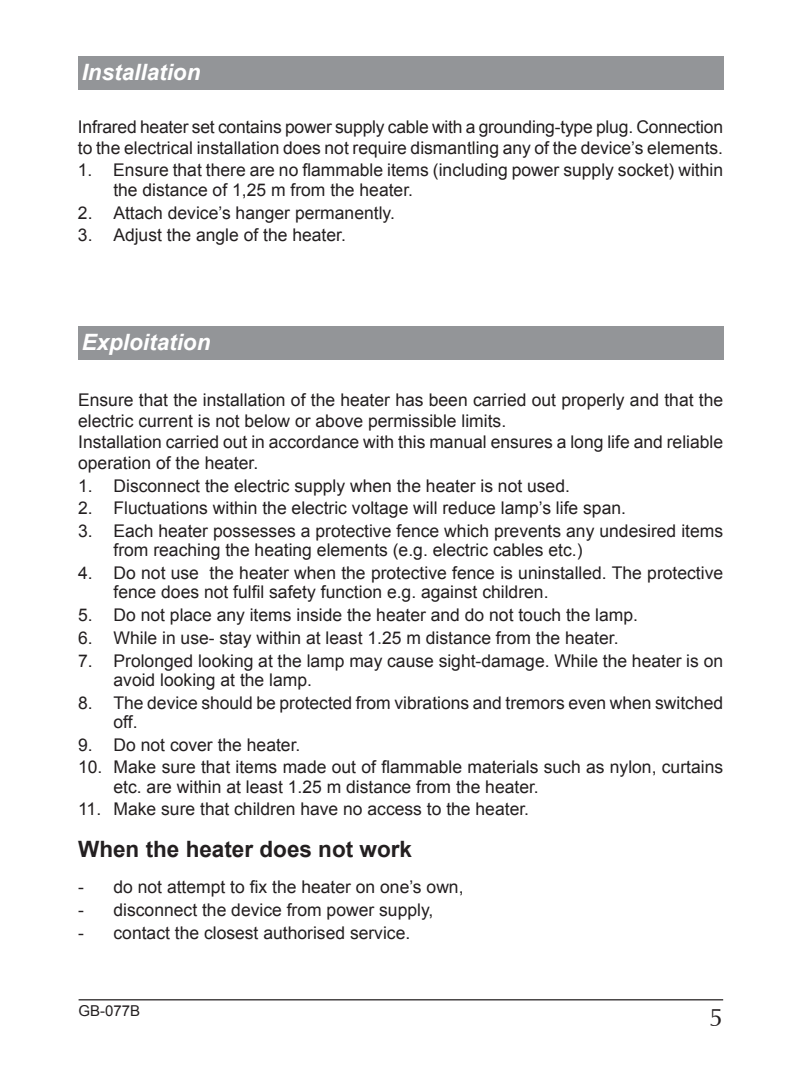
<style>
.page{position:relative;width:787px;height:1092px;background:#fff}
.page>*{position:absolute;margin:0;border:0;box-sizing:border-box;transform-origin:0 0}
.t1{font:25px "Ottawa";color:#231f20}
.t2{font:italic 700 22.5px "Arial";color:#fff}
.t3{font:700 22.5px "Arial";color:#231f20}
.t4{font:17.5px/19.2px "Arial";color:#231f20}
.t5{font:15px "Arial";color:#231f20}
</style>
<div class="page">
<hr style="left:79px;top:999px;width:644px;height:1px;background:#231f20">
<div style="left:78px;top:327px;width:645px;height:33px;background:#939598"></div>
<div style="left:78px;top:57px;width:645px;height:33px;background:#939598"></div>
<p class="t2" style="left:82px;top:57px;width:120px">Installation</p>
<p class="t4" style="left:78px;top:116px;width:646px;line-height:21px">Infrared heater set contains power supply cable with a grounding-type plug. Connection to the electrical installation does not require dismantling any of the device’s elements.</p>
<p class="t4" style="left:113px;top:161px;width:611px;text-indent:-35px">1. Ensure that there are no flammable items (including power supply socket) within the distance of 1,25 m from the heater.</p>
<p class="t4" style="left:78px;top:203px;width:318px">2. Attach device’s hanger permanently.</p>
<p class="t4" style="left:78px;top:226px;width:269px">3. Adjust the angle of the heater.</p>
<p class="t2" style="left:82px;top:327px;width:130px">Exploitation</p>
<p class="t4" style="left:78px;top:389px;width:646px;line-height:21px">Ensure that the installation of the heater has been carried out properly and that the electric current is not below or above permissible limits.<br>Installation carried out in accordance with this manual ensures a long life and reliable operation of the heater.</p>
<p class="t4" style="left:78px;top:476px;width:493px">1. Disconnect the electric supply when the heater is not used.</p>
<p class="t4" style="left:78px;top:498px;width:549px">2. Fluctuations within the electric voltage will reduce lamp’s life span.</p>
<p class="t4" style="left:113px;top:521px;width:611px;text-indent:-35px">3. Each heater possesses a protective fence which prevents any undesired items from reaching the heating elements (e.g. electric cables etc.)</p>
<p class="t4" style="left:113px;top:563px;width:611px;text-indent:-35px">4. Do not use the heater when the protective fence is uninstalled. The protective fence does not fulfil safety function e.g. against children.</p>
<p class="t4" style="left:78px;top:605px;width:561px">5. Do not place any items inside the heater and do not touch the lamp.</p>
<p class="t4" style="left:78px;top:628px;width:542px">6. While in use- stay within at least 1.25 m distance from the heater.</p>
<p class="t4" style="left:113px;top:651px;width:611px;text-indent:-35px">7. Prolonged looking at the lamp may cause sight-damage. While the heater is on avoid looking at the lamp.</p>
<p class="t4" style="left:113px;top:693px;width:611px;text-indent:-35px">8. The device should be protected from vibrations and tremors even when switched off.</p>
<p class="t4" style="left:78px;top:735px;width:224px">9. Do not cover the heater.</p>
<p class="t4" style="left:113px;top:757px;width:611px;text-indent:-35px">10. Make sure that items made out of flammable materials such as nylon, curtains etc. are within at least 1.25 m distance from the heater.</p>
<p class="t4" style="left:78px;top:799px;width:452px">11. Make sure that children have no access to the heater.</p>
<p class="t3" style="left:78px;top:833px;width:335px">When the heater does not work</p>
<p class="t4" style="left:78px;top:877px;width:387px">- do not attempt to fix the heater on one’s own,</p>
<p class="t4" style="left:78px;top:900px;width:357px">- disconnect the device from power supply,</p>
<p class="t4" style="left:78px;top:923px;width:334px">- contact the closest authorised service.</p>
<p class="t5" style="left:79px;top:1000px;width:63px">GB-077B</p>
<h1 class="t1" style="left:709px;top:1002px;width:15px">5</h1>
</div>
